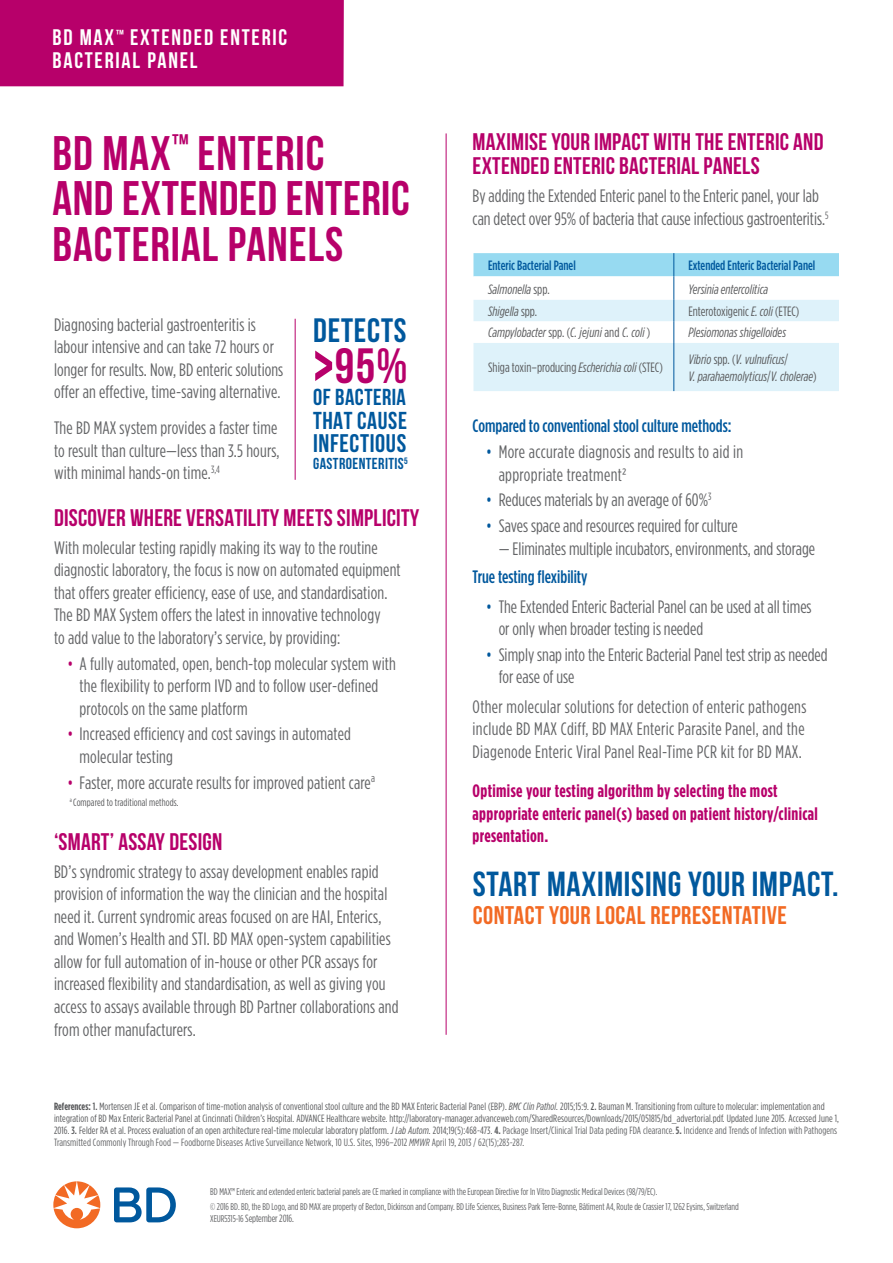
<style>
.page{position:relative;width:893px;height:1263px;background:#fff}
.page>*{position:absolute;margin:0;border:0;box-sizing:border-box;transform-origin:0 0}
.t1{font:700 49.5px "Bebas Neue";color:#b7006a}
.t2{font:700 48.45px/45.6px "Bebas Neue";letter-spacing:.02em;color:#b7006a}
.t3{font:700 34.8px "Bebas Neue";letter-spacing:.02em;color:#00589d}
.t4{font:700 33.75px "Bebas Neue";letter-spacing:.025em;color:#00589d}
.t5{font:700 25.5px "Bebas Neue";letter-spacing:.02em;color:#f26a24}
.t6{font:700 25.5px "Bebas Neue";letter-spacing:.025em;color:#00589d}
.t7{font:700 24.45px "Bebas Neue";letter-spacing:.025em;color:#00589d}
.t8{font:700 24px/24px "Bebas Neue";letter-spacing:.01em;color:#b7006a}
.t9{font:700 23.1px "Bebas Neue";letter-spacing:.02em;color:#00589d}
.t10{font:700 22.5px/22.5px "Bebas Neue";letter-spacing:.08em;color:#fff}
.t11{font:18px/22.5px "Gotham Condensed";letter-spacing:.01em;color:#636466}
.t12{font:700 18px/22.5px "Gotham Condensed";letter-spacing:.02em;color:#b7006a}
.t13{font:500 18px "Gotham Condensed";color:#00589d}
.t14{font:700 15.9px "Bebas Neue";letter-spacing:.025em;color:#00589d}
.t15{font:italic 13.5px/16.2px "Gotham Condensed";color:#58595b}
.t16{font:13.5px "Gotham Condensed";color:#58595b}
.t17{font:500 13.5px "Gotham Condensed";color:#00589d}
.t18{font:10.5px/12px "Gotham Condensed";letter-spacing:.01em;color:#58595b}
.t19{font:10.5px "Gotham Condensed";letter-spacing:-.01em;color:#636466}
.t20{font:9.75px/15.3px "Gotham Condensed";letter-spacing:-.005em;color:#636466}
.s1{color:#b7006a}
.s2{font-size:96px}
.s3{font-style:normal}
.s4{font-style:italic}
.s5{color:#00589d}
.s6{font-weight:700}
.s7{font-weight:500}
.s8{font-weight:700;color:#636466}
.s9{color:#636466}
.s10{font-style:italic;color:#636466}
.s11{font-size:9.75px}
</style>
<div class="page">
<hr style="left:446px;top:133px;width:1px;height:902px;background:#b7006a">
<svg style="left:473px;top:253px;width:366px;height:138px"></svg>
<hr style="left:674px;top:343px;width:1px;height:48px;background:#00589d">
<hr style="left:295px;top:319px;width:1px;height:161px;background:#b7006a">
<svg style="left:114px;top:1187px;width:62px;height:35px"></svg>
<svg style="left:53px;top:1181px;width:47px;height:47px"></svg>
<div style="left:0;top:0;width:344px;height:86px;background:#b7006a"></div>
<p class="t10" style="left:52px;top:26px;width:236px">BD MAX<sup>™</sup> EXTENDED ENTERIC<br>BACTERIAL PANEL</p>
<h2 class="t2" style="left:52px;top:130px;width:359px">BD MAX<sup>™</sup> ENTERIC<br>AND EXTENDED ENTERIC<br>BACTERIAL PANELS</h2>
<p class="t11" style="left:54px;top:313px;width:231px">Diagnosing bacterial gastroenteritis is labour intensive and can take 72 hours or longer for results. Now, BD enteric solutions offer an effective, time-saving alternative.</p>
<p class="t11" style="left:54px;top:417px;width:227px">The BD MAX system provides a faster time to result than culture—less than 3.5 hours, with minimal hands-on time.<sup>3,4</sup></p>
<h3 class="t8" style="left:54px;top:505px;width:367px">DISCOVER WHERE VERSATILITY MEETS SIMPLICITY</h3>
<p class="t11" style="left:54px;top:536px;width:348px">With molecular testing rapidly making its way to the routine diagnostic laboratory, the focus is now on automated equipment that offers greater efficiency, ease of use, and standardisation.<br>The BD MAX System offers the latest in innovative technology<br>to add value to the laboratory’s service, by providing:</p>
<p class="t11" style="left:80px;top:652px;width:318px;text-indent:-12px"><span class="s1">•</span> A fully automated, open, bench-top molecular system with the flexibility to perform IVD and to follow user-defined protocols on the same platform</p>
<p class="t11" style="left:80px;top:723px;width:273px;text-indent:-12px"><span class="s1">•</span> Increased efficiency and cost savings in automated molecular testing</p>
<p class="t11" style="left:68px;top:771px;width:309px"><span class="s1">•</span> Faster, more accurate results for improved patient care<sup>a</sup></p>
<h3 class="t4" style="left:313px;top:312px;width:95px">DETECTS</h3>
<h1 class="t1" style="left:313px;top:339px;width:96px"><span class="s2">&gt;</span>95%</h1>
<p class="t9" style="left:313px;top:385px;width:94px">OF BACTERIA</p>
<h3 class="t7" style="left:313px;top:407px;width:95px">THAT CAUSE</h3>
<h3 class="t6" style="left:313px;top:429px;width:95px">INFECTIOUS</h3>
<p class="t14" style="left:313px;top:455px;width:96px">GASTROENTERITIS<sup>5</sup></p>
<p class="t18" style="left:70px;top:796px;width:110px"><sup>a</sup> Compared to traditional methods.</p>
<h3 class="t8" style="left:54px;top:829px;width:170px">‘SMART’ ASSAY DESIGN</h3>
<p class="t11" style="left:54px;top:860px;width:346px">BD’s syndromic strategy to assay development enables rapid provision of information the way the clinician and the hospital need it. Current syndromic areas focused on are HAI, Enterics, and Women’s Health and STI. BD MAX open-system capabilities allow for full automation of in-house or other PCR assays for increased flexibility and standardisation, as well as giving you access to assays available through BD Partner collaborations and from other manufacturers.</p>
<h3 class="t8" style="left:473px;top:130px;width:352px">MAXIMISE YOUR IMPACT WITH THE ENTERIC AND<br>EXTENDED ENTERIC BACTERIAL PANELS</h3>
<p class="t11" style="left:473px;top:185px;width:358px">By adding the Extended Enteric panel to the Enteric panel, your lab can detect over 95% of bacteria that cause infectious gastroenteritis.<sup>5</sup></p>
<p class="t17" style="left:488px;top:258px;width:89px">Enteric Bacterial Panel</p>
<p class="t17" style="left:688px;top:258px;width:128px">Extended Enteric Bacterial Panel</p>
<p class="t15" style="left:488px;top:281px;width:63px">Salmonella <span class="s3">spp.</span></p>
<p class="t15" style="left:688px;top:281px;width:81px">Yersinia entercolitica</p>
<p class="t15" style="left:488px;top:303px;width:51px">Shigella <span class="s3">spp.</span></p>
<p class="t16" style="left:688px;top:303px;width:112px">Enterotoxigenic <span class="s4">E. coli</span> (ETEC)</p>
<p class="t15" style="left:488px;top:324px;width:163px">Campylobacter <span class="s3">spp. (</span>C. jejuni <span class="s3">and</span> C. coli <span class="s3">)</span></p>
<p class="t15" style="left:688px;top:324px;width:99px">Plesiomonas shigelloides</p>
<p class="t16" style="left:488px;top:360px;width:176px">Shiga toxin–producing <span class="s4">Escherichia coli</span> (STEC)</p>
<p class="t15" style="left:688px;top:351px;width:130px">Vibrio <span class="s3">spp. (</span>V. vulnuficus<span class="s3">/<br></span>V. parahaemolyticus<span class="s3">/</span>V. cholerae<span class="s3">)</span></p>
<p class="t13" style="left:473px;top:416px;width:260px">Compared to conventional stool culture methods:</p>
<p class="t11" style="left:499px;top:440px;width:246px;text-indent:-13px"><span class="s5">•</span> More accurate diagnosis and results to aid in appropriate treatment2</p>
<p class="t11" style="left:486px;top:489px;width:227px"><span class="s5">•</span> Reduces materials by an average of 60%<sup>3</sup></p>
<p class="t11" style="left:486px;top:514px;width:253px"><span class="s5">•</span> Saves space and resources required for culture</p>
<p class="t11" style="left:499px;top:537px;width:318px">— Eliminates multiple incubators, environments, and storage</p>
<p class="t13" style="left:473px;top:567px;width:116px">True testing flexibility</p>
<p class="t11" style="left:499px;top:595px;width:314px;text-indent:-13px"><span class="s5">•</span> The Extended Enteric Bacterial Panel can be used at all times or only when broader testing is needed</p>
<p class="t11" style="left:499px;top:643px;width:330px;text-indent:-13px"><span class="s5">•</span> Simply snap into the Enteric Bacterial Panel test strip as needed for ease of use</p>
<p class="t11" style="left:473px;top:695px;width:335px;text-align:justify">Other molecular solutions for detection of enteric pathogens include BD MAX Cdiff, BD MAX Enteric Parasite Panel, and the Diagenode Enteric Viral Panel Real-Time PCR kit for BD MAX.</p>
<p class="t12" style="left:473px;top:779px;width:347px">Optimise your testing algorithm by selecting the most appropriate enteric panel(s) based on patient history/clinical presentation.</p>
<h3 class="t3" style="left:473px;top:864px;width:367px">START MAXIMISING YOUR IMPACT.</h3>
<h3 class="t5" style="left:473px;top:901px;width:315px">CONTACT YOUR LOCAL REPRESENTATIVE</h3>
<p class="t18" style="left:54px;top:1100px;width:786px"><span class="s6">References:</span> <span class="s7">1.</span> Mortensen JE et al. Comparison of time-motion analysis of conventional stool culture and the BD MAX Enteric Bacterial Panel (EBP). <span class="s4">BMC Clin Pathol.</span> 2015;15:9. <span class="s7">2.</span> Bauman M. Transitioning from culture to molecular: implementation and integration of BD Max Enteric Bacterial Panel at Cincinnati Children’s Hospital. ADVANCE Healthcare website. http://laboratory-manager.advanceweb.com/SharedResources/Downloads/2015/051815/bd_advertorial.pdf. Updated June 2015. Accessed June 1, 2016. <span class="s7">3.</span> Felder RA et al. Process evaluation of an open architecture real-time molecular laboratory platform. <span class="s4">J Lab Autom.</span> 2014;19(5):468-473. <span class="s8">4.</span> <span class="s9">Package Insert/Clinical Trial Data peding FDA clearance.</span> <span class="s8">5.</span> <span class="s9">Incidence and Trends of Infection with Pathogens Transmitted Commonly Through Food — Foodborne Diseases Active Surveillance Network, 10 U.S. Sites, 1996–2012</span> <span class="s10">MMWR</span> <span class="s9">April 19, 2013 / 62(15);283-287.</span></p>
<p class="t20" style="left:210px;top:1184px;width:530px">BD MAX™ Enteric and extended enteric bacterial panels are CE marked in compliance with the European Directive for In Vitro Diagnostic Medical Devices (98/79/EC).<br>© 2016 BD. BD, the BD Logo, and BD MAX are property of Becton, Dickinson and Company. BD Life Sciences, Business Park Terre-Bonne, Bâtiment A4, Route de Crassier 17, 1262 Eysins, Switzerland</p>
<p class="t19" style="left:210px;top:1213px;width:85px"><span class="s11">XEUR5315-16</span> September 2016.</p>
</div>
